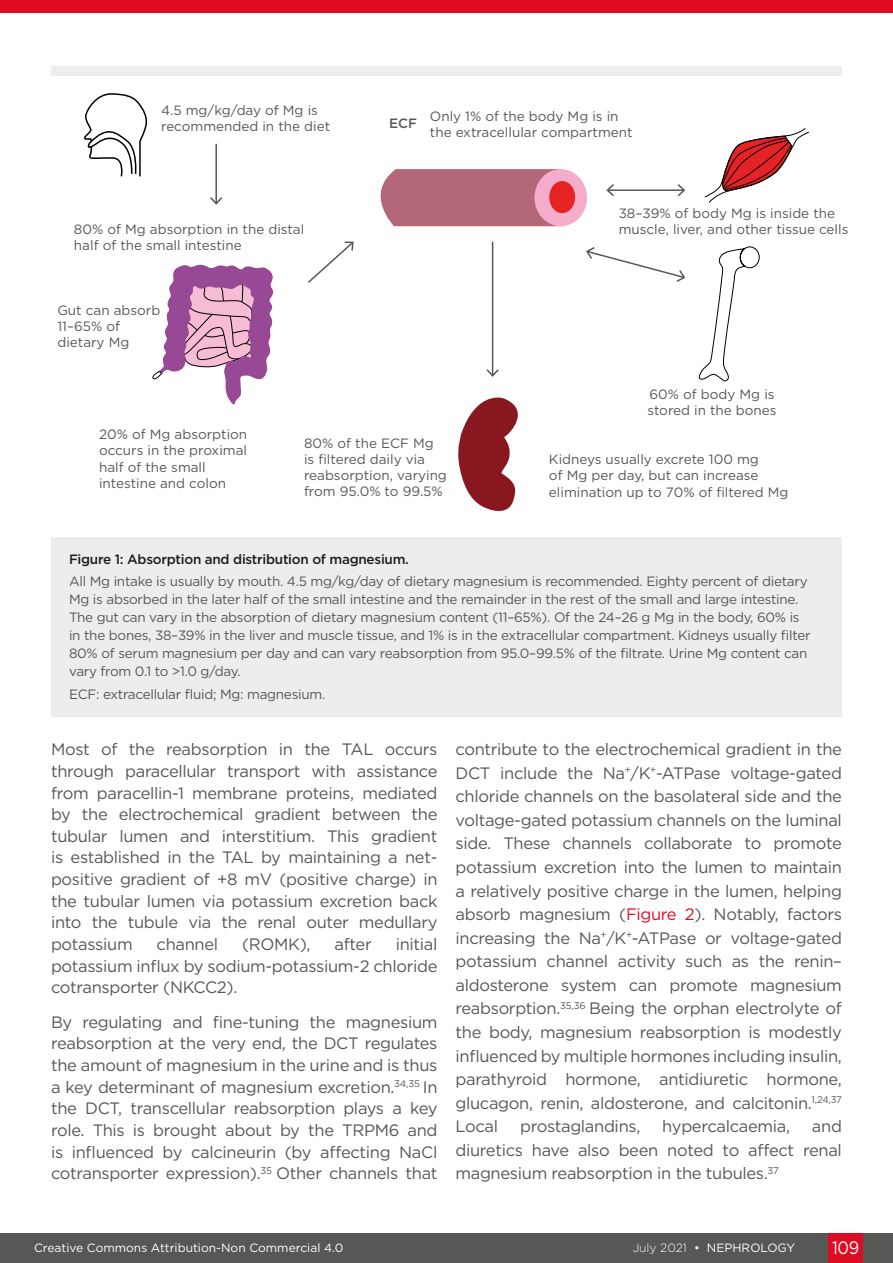
<style>
.page{position:relative;width:893px;height:1263px;background:#fff}
.page>*{position:absolute;margin:0;border:0;box-sizing:border-box;transform-origin:0 0}
.t1{font:18px "Gotham";color:#fff;scale:.9 1}
.Body_Text__Justifica{font:16.5px/21.6px "Gotham";letter-spacing:-.02em;color:#575756;text-align:justify}
.t2{font:13.5px/18px "Gotham";letter-spacing:-.02em;color:#575756}
.t3{font:13.5px/16.2px "Gotham";color:#575756}
.t4{font:500 13.5px "Gotham";letter-spacing:-.02em;color:#1d1d1d}
.t5{font:500 13.5px "Gotham";color:#575756}
.t6{font:12px "Gotham";color:#fff}
.s1{color:#dc0c23}
.s2{font-weight:300}
</style>
<div class="page">
<div style="left:0;top:1233px;width:893px;height:30px;background:#575756"></div>
<div style="left:829px;top:1233px;width:34px;height:30px;background:#dc0c23"></div>
<div style="left:0;top:0;width:893px;height:13px;background:#dc0c23"></div>
<div style="left:51px;top:67px;width:791px;height:9px;background:#ededed"></div>
<div style="left:51px;top:536px;width:791px;height:180px;background:#ededed"></div>
<svg style="left:84px;top:93px;width:64px;height:84px"></svg>
<svg style="left:152px;top:264px;width:122px;height:141px"></svg>
<div style="left:380px;top:169px;width:176px;height:57px;background:#b46877"></div>
<div style="left:534px;top:169px;width:53px;height:57px;background:#f4aecc;border-radius:50%"></div>
<div style="left:549px;top:181px;width:26px;height:32px;background:#e52322;border-radius:50%"></div>
<svg style="left:698px;top:128px;width:111px;height:254px"></svg>
<svg style="left:458px;top:397px;width:60px;height:114px"></svg>
<hr style="left:607px;top:189px;width:77px;height:2px;background:#575756">
<svg style="left:606px;top:184px;width:10px;height:13px"></svg>
<svg style="left:676px;top:184px;width:9px;height:13px"></svg>
<svg style="left:586px;top:247px;width:100px;height:35px"></svg>
<hr style="left:215px;top:144px;width:2px;height:60px;background:#575756">
<svg style="left:210px;top:195px;width:13px;height:10px"></svg>
<svg style="left:308px;top:241px;width:46px;height:42px"></svg>
<hr style="left:492px;top:242px;width:1px;height:134px;background:#575756">
<svg style="left:486px;top:368px;width:13px;height:9px"></svg>
<p class="t3" style="left:161px;top:102px;width:170px">4.5 mg/kg/day of Mg is recommended in the diet</p>
<p class="t3" style="left:74px;top:220px;width:232px">80% of Mg absorption in the distal half of the small intestine</p>
<p class="t3" style="left:57px;top:302px;width:104px">Gut can absorb<br>11–65% of dietary Mg</p>
<p class="t5" style="left:389px;top:115px;width:29px">ECF</p>
<p class="t3" style="left:430px;top:108px;width:204px">Only 1% of the body Mg is in the extracellular compartment</p>
<p class="t3" style="left:619px;top:205px;width:231px">38–39% of body Mg is inside the muscle, liver, and other tissue cells</p>
<p class="t3" style="left:99px;top:426px;width:150px">20% of Mg absorption occurs in the proximal half of the small intestine and colon</p>
<p class="t3" style="left:304px;top:434px;width:144px">80% of the ECF Mg is filtered daily via reabsorption, varying from 95.0% to 99.5%</p>
<p class="t3" style="left:647px;top:386px;width:131px">60% of body Mg is stored in the bones</p>
<p class="t3" style="left:549px;top:451px;width:241px">Kidneys usually excrete 100 mg<br>of Mg per day, but can increase elimination up to 70% of filtered Mg</p>
<p class="t4" style="left:69px;top:550px;width:341px">Figure 1: Absorption and distribution of magnesium.</p>
<p class="t2" style="left:69px;top:572px;width:743px">All Mg intake is usually by mouth. 4.5 mg/kg/day of dietary magnesium is recommended. Eighty percent of dietary Mg is absorbed in the later half of the small intestine and the remainder in the rest of the small and large intestine.<br>The gut can vary in the absorption of dietary magnesium content (11–65%). Of the 24–26 g Mg in the body, 60% is in the bones, 38–39% in the liver and muscle tissue, and 1% is in the extracellular compartment. Kidneys usually filter 80% of serum magnesium per day and can vary reabsorption from 95.0–99.5% of the filtrate. Urine Mg content can vary from 0.1 to &gt;1.0 g/day.</p>
<p class="t2" style="left:69px;top:684px;width:258px">ECF: extracellular fluid; Mg: magnesium.</p>
<p class="Body_Text__Justifica" style="left:51px;top:738px;width:388px">Most of the reabsorption in the TAL occurs through paracellular transport with assistance from paracellin-1 membrane proteins, mediated by the electrochemical gradient between the tubular lumen and interstitium. This gradient is established in the TAL by maintaining a net&shy;positive gradient of +8 mV (positive charge) in the tubular lumen via potassium excretion back into the tubule via the renal outer medullary potassium</p>
<p class="Body_Text__Justifica" style="left:157px;top:933px;width:63px">channel</p>
<p class="Body_Text__Justifica" style="left:242px;top:933px;width:70px">(ROMK),</p>
<p class="Body_Text__Justifica" style="left:335px;top:933px;width:39px">after</p>
<p class="Body_Text__Justifica" style="left:51px;top:933px;width:388px;text-indent:345px">initial potassium influx by sodium-potassium-2 chloride cotransporter (NKCC2).</p>
<p class="Body_Text__Justifica" style="left:51px;top:1011px;width:388px">By regulating and fine-tuning the magnesium reabsorption at the very end, the DCT regulates the amount of magnesium in the urine and is thus a key determinant of magnesium excretion.<sup>34,35</sup> In the DCT, transcellular reabsorption plays a key role. This is brought about by the TRPM6 and is influenced by calcineurin (by affecting NaCl cotransporter expression).<sup>35</sup> Other channels that</p>
<p class="Body_Text__Justifica" style="left:455px;top:737px;width:388px;line-height:23.5px">contribute to the electrochemical gradient in the DCT include the Na<sup>+</sup>/K<sup>+</sup>-ATPase voltage-gated chloride channels on the basolateral side and the voltage-gated potassium channels on the luminal side. These channels collaborate to promote potassium excretion into the lumen to maintain a relatively positive charge in the lumen, helping absorb magnesium (<span class="s1">Figure 2</span>). Notably, factors increasing the Na<sup>+</sup>/K<sup>+</sup>-ATPase or voltage-gated potassium channel activity such as the renin– aldosterone system can promote magnesium reabsorption.<sup>35,36</sup> Being the orphan electrolyte of the body, magnesium reabsorption is modestly influenced by multiple hormones including insulin, parathyroid hormone, antidiuretic hormone, glucagon, renin, aldosterone, and calcitonin.<sup>1,24,37<br></sup>Local</p>
<p class="Body_Text__Justifica" style="left:455px;top:1114px;width:388px;line-height:23.5px;text-indent:356px">and diuretics have also been noted to affect renal magnesium reabsorption in the tubules.<sup>37</sup></p>
<p class="Body_Text__Justifica" style="left:520px;top:1115px;width:122px">prostaglandins,</p>
<p class="Body_Text__Justifica" style="left:662px;top:1115px;width:129px">hypercalcaemia,</p>
<p class="t6" style="left:34px;top:1240px;width:311px">Creative Commons Attribution-Non Commercial 4.0</p>
<p class="t6" style="left:633px;top:1240px;width:164px"><span class="s2">July 2021</span> • NEPHROLOGY</p>
<p class="t1" style="left:832px;top:1236px;width:32px">109</p>
</div>
